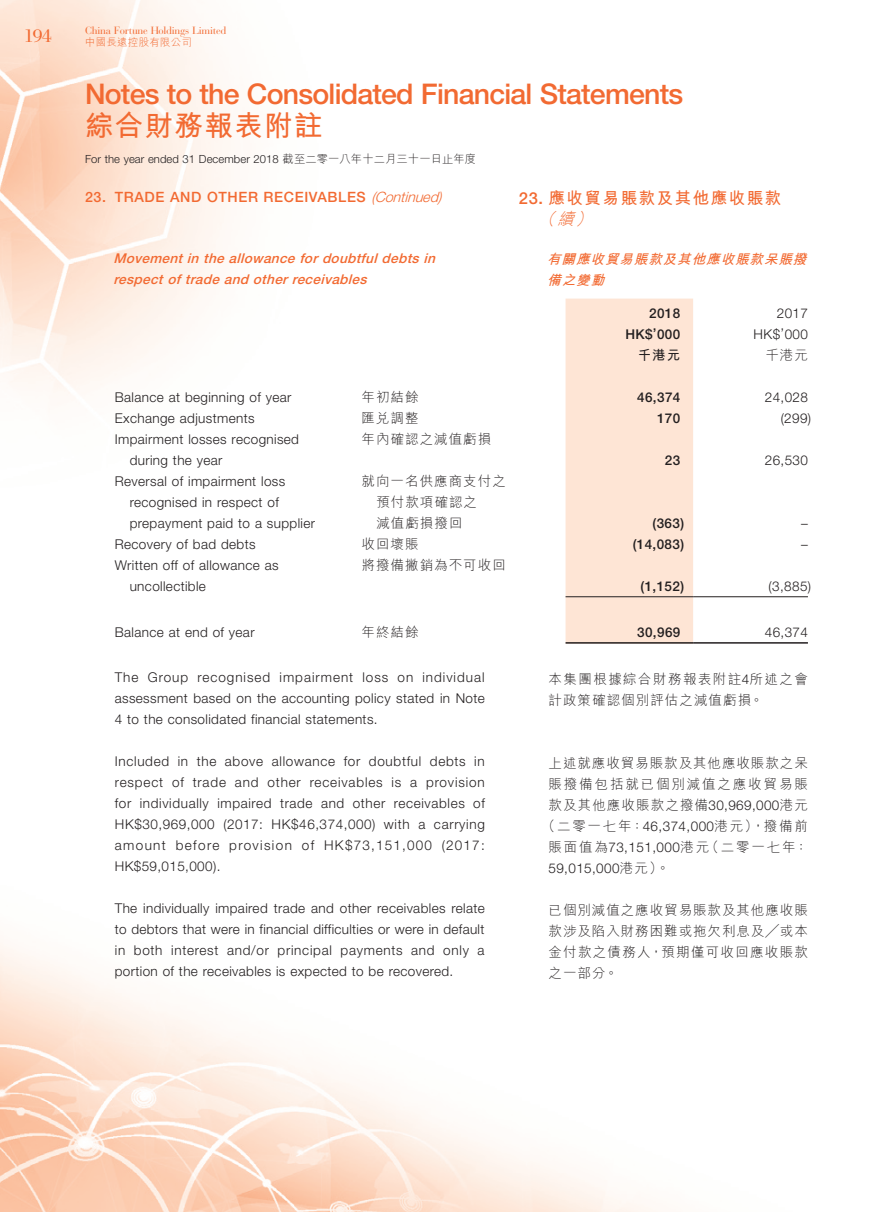
<style>
.page{position:relative;width:893px;height:1212px;background:#fff}
.page>*{position:absolute;margin:0;border:0;box-sizing:border-box;transform-origin:0 0}
.t1{font:500 28.5px "Helvetica Neue LT Std";letter-spacing:-.025em;color:#f26a32}
.t2{font:700 28.5px "M Hei HK";letter-spacing:.05em;color:#f26a32}
.t3{font:19.2px "Bodoni Std";color:#f26a32}
.C_Heading_1{font:700 16.5px/21px "M Hei HK";letter-spacing:.095em;color:#f26a32}
.Heading_1{font:500 14.25px "Helvetica Neue LT Std";letter-spacing:.045em;color:#f26a32}
.Body_Text{font:300 13.5px/21px "Helvetica Neue LT Std";letter-spacing:.03em;color:#231f20}
.C_Body_Text{font:300 13.5px/21px "M Hei HK";letter-spacing:.08em;color:#231f20;text-align:justify}
.Heading_2{font:italic 500 13.5px/21px "Helvetica Neue LT Std";color:#f26a32}
.Body_Text-2{font:300 13.5px/21px "M Hei HK";letter-spacing:.08em;color:#231f20}
.Body_Text-3{font:500 13.5px "Helvetica Neue LT Std";letter-spacing:.03em;color:#231f20}
.C_Body_Text-2{font:300 13.5px/21px "M Hei HK";letter-spacing:.105em;color:#231f20}
.C_Body_Text-3{font:300 13.5px "M Hei HK";letter-spacing:.13em;color:#231f20}
.C_Body_Text-4{font:300 13.5px "M Hei HK";letter-spacing:.135em;color:#231f20}
.C_Heading_2{font:italic 700 13.5px/21px "M Hei HK";color:#f26a32}
.C_Body_Text-5{font:300 13.5px "M Hei HK";letter-spacing:.14em;color:#231f20}
.C_Body_Text-6{font:300 13.5px "Helvetica Neue LT Std";letter-spacing:.03em;color:#231f20}
.Body_Text-4{font:700 13.5px "M Hei HK";color:#231f20}
.t4{font:300 11.25px "Helvetica Neue LT Std";letter-spacing:.01em;color:#231f20}
.t5{font:10.5px "Bauer Bodoni Std";letter-spacing:-.02em;color:#f26a32}
.t6{font:300 10.5px "M Hei HK";letter-spacing:.02em;color:#f26a32}
.s1{font-family:"M Hei HK"}
.s2{font-weight:300;font-style:italic}
.s3{font-family:"Helvetica Neue LT Std";font-weight:500}
.s4{font-family:"Helvetica Neue LT Std"}
</style>
<div class="page">
<img style="left:0;top:0;width:808px;height:1212px">
<div style="left:566px;top:299px;width:127px;height:343px;background:#fee5d5"></div>
<hr style="left:566px;top:596px;width:127px;height:1px;background:#231f20">
<hr style="left:693px;top:596px;width:115px;height:1px;background:#231f20">
<hr style="left:566px;top:642px;width:127px;height:2px;background:#231f20">
<hr style="left:693px;top:642px;width:115px;height:2px;background:#231f20">
<h2 class="t3" style="left:24px;top:25px;width:29px">194</h2>
<p class="t5" style="left:85px;top:25px;width:143px">China Fortune Holdings Limited</p>
<p class="t6" style="left:85px;top:37px;width:109px">中國長遠控股有限公司</p>
<h1 class="t1" style="left:85px;top:77px;width:600px">Notes to the Consolidated Financial Statements</h1>
<h1 class="t2" style="left:85px;top:105px;width:239px">綜合財務報表附註</h1>
<p class="t4" style="left:85px;top:152px;width:393px">For the year ended 31 December 2018 <span class="s1">截至二零一八年十二月三十一日止年度</span></p>
<p class="Heading_1" style="left:85px;top:188px;width:359px">23. TRADE AND OTHER RECEIVABLES <span class="s2">(Continued)</span></p>
<p class="Heading_2" style="left:113px;top:248px;width:327px">Movementin the allowance fordoubtfuldebts in respectoftrade and otherreceivables</p>
<p class="C_Heading_1" style="left:539px;top:186px;width:244px;text-indent:-20px"><span class="s3">23.</span> 應收貿易賬款及其他應收賬款<span class="s2">（續）</span></p>
<p class="C_Heading_2" style="left:547px;top:248px;width:265px">有關應收貿易賬款及其他應收賬款呆賬撥備之變動</p>
<p class="Body_Text-3" style="left:649px;top:305px;width:33px">2018</p>
<p class="Body_Text" style="left:777px;top:302px;width:33px">2017</p>
<p class="Body_Text-3" style="left:625px;top:326px;width:57px">HK$’000</p>
<p class="Body_Text" style="left:754px;top:323px;width:56px">HK$’000</p>
<p class="Body_Text-4" style="left:638px;top:345px;width:44px">千港元</p>
<p class="Body_Text-2" style="left:765px;top:344px;width:44px">千港元</p>
<p class="Body_Text" style="left:115px;top:386px;width:178px">Balance at beginning of year</p>
<p class="Body_Text-2" style="left:361px;top:386px;width:59px">年初結餘</p>
<p class="Body_Text-3" style="left:637px;top:389px;width:45px">46,374</p>
<p class="Body_Text" style="left:765px;top:386px;width:45px">24,028</p>
<p class="Body_Text" style="left:115px;top:407px;width:141px">Exchange adjustments</p>
<p class="Body_Text-2" style="left:361px;top:407px;width:59px">匯兌調整</p>
<p class="Body_Text-3" style="left:657px;top:410px;width:25px">170</p>
<p class="Body_Text" style="left:781px;top:407px;width:32px">(299)</p>
<p class="Body_Text" style="left:130px;top:428px;width:171px;text-indent:-15px">Impairment losses recognised during the year</p>
<p class="Body_Text-2" style="left:361px;top:428px;width:131px">年內確認之減值虧損</p>
<p class="Body_Text-3" style="left:665px;top:452px;width:17px">23</p>
<p class="Body_Text" style="left:765px;top:449px;width:45px">26,530</p>
<p class="Body_Text" style="left:130px;top:470px;width:187px;text-indent:-15px">Reversal of impairment loss recognised in respect of prepayment paid to a supplier</p>
<p class="Body_Text-2" style="left:376px;top:470px;width:131px;text-indent:-15px">就向一名供應商支付之預付款項確認之<br>減值虧損撥回</p>
<p class="Body_Text-3" style="left:653px;top:515px;width:33px">(363)</p>
<p class="Body_Text" style="left:801px;top:512px;width:8px">–</p>
<p class="Body_Text" style="left:115px;top:533px;width:142px">Recovery of bad debts</p>
<p class="Body_Text-2" style="left:361px;top:533px;width:59px">收回壞賬</p>
<p class="Body_Text-3" style="left:633px;top:536px;width:53px">(14,083)</p>
<p class="Body_Text" style="left:801px;top:533px;width:8px">–</p>
<p class="Body_Text" style="left:130px;top:554px;width:151px;text-indent:-15px">Written off of allowance as uncollectible</p>
<p class="Body_Text-2" style="left:361px;top:554px;width:146px">將撥備撇銷為不可收回</p>
<p class="Body_Text-3" style="left:641px;top:578px;width:45px">(1,152)</p>
<p class="Body_Text" style="left:769px;top:575px;width:44px">(3,885)</p>
<p class="Body_Text" style="left:115px;top:622px;width:141px">Balance at end of year</p>
<p class="Body_Text-2" style="left:361px;top:622px;width:59px">年終結餘</p>
<p class="Body_Text-3" style="left:637px;top:624px;width:45px">30,969</p>
<p class="Body_Text" style="left:765px;top:622px;width:45px">46,374</p>
<p class="Body_Text" style="left:115px;top:667px;width:372px;text-align:justify">The Group recognised impairment loss on individual assessment based on the accounting policy stated in Note 4 to the consolidated financial statements.</p>
<p class="Body_Text" style="left:115px;top:751px;width:372px;text-align:justify">Included in the above allowance for doubtful debts in respect of trade and other receivables is a provision for individually impaired trade and other receivables of HK$30,969,000 (2017: HK$46,374,000) with a carrying amount before provision of HK$73,151,000 (2017:<br>HK$59,015,000).</p>
<p class="Body_Text" style="left:115px;top:898px;width:372px;text-align:justify">The individually impaired trade and other receivables relate to debtors that were in financial difficulties or were in default in both interest and/or principal payments and only a portion of the receivables is expected to be recovered.</p>
<p class="C_Body_Text-2" style="left:549px;top:668px;width:261px">本集團根據綜合財務報表附註<span class="s4">4</span>所述之會計政策確認個別評估之減值虧損。</p>
<p class="C_Body_Text" style="left:549px;top:752px;width:261px">上述就應收貿易賬款及其他應收賬款之呆</p>
<p class="C_Body_Text-5" style="left:549px;top:777px;width:261px">賬撥備包括就已個別減值之應收貿易賬</p>
<p class="C_Body_Text" style="left:549px;top:794px;width:261px">款及其他應收賬款之撥備<span class="s4">30,969,000</span>港元</p>
<p class="C_Body_Text-3" style="left:542px;top:819px;width:268px">（二零一七年：<span class="s4">46,374,000</span>港元），撥備前</p>
<p class="C_Body_Text-4" style="left:549px;top:840px;width:261px">賬面值為<span class="s4">73,151,000</span>港元（二零一七年：</p>
<p class="C_Body_Text-6" style="left:549px;top:859px;width:123px">59,015,000<span class="s1">港元）。</span></p>
<p class="C_Body_Text" style="left:549px;top:899px;width:261px">已個別減值之應收貿易賬款及其他應收賬款涉及陷入財務困難或拖欠利息及╱或本金付款之債務人，預期僅可收回應收賬款之一部分。</p>
</div>
